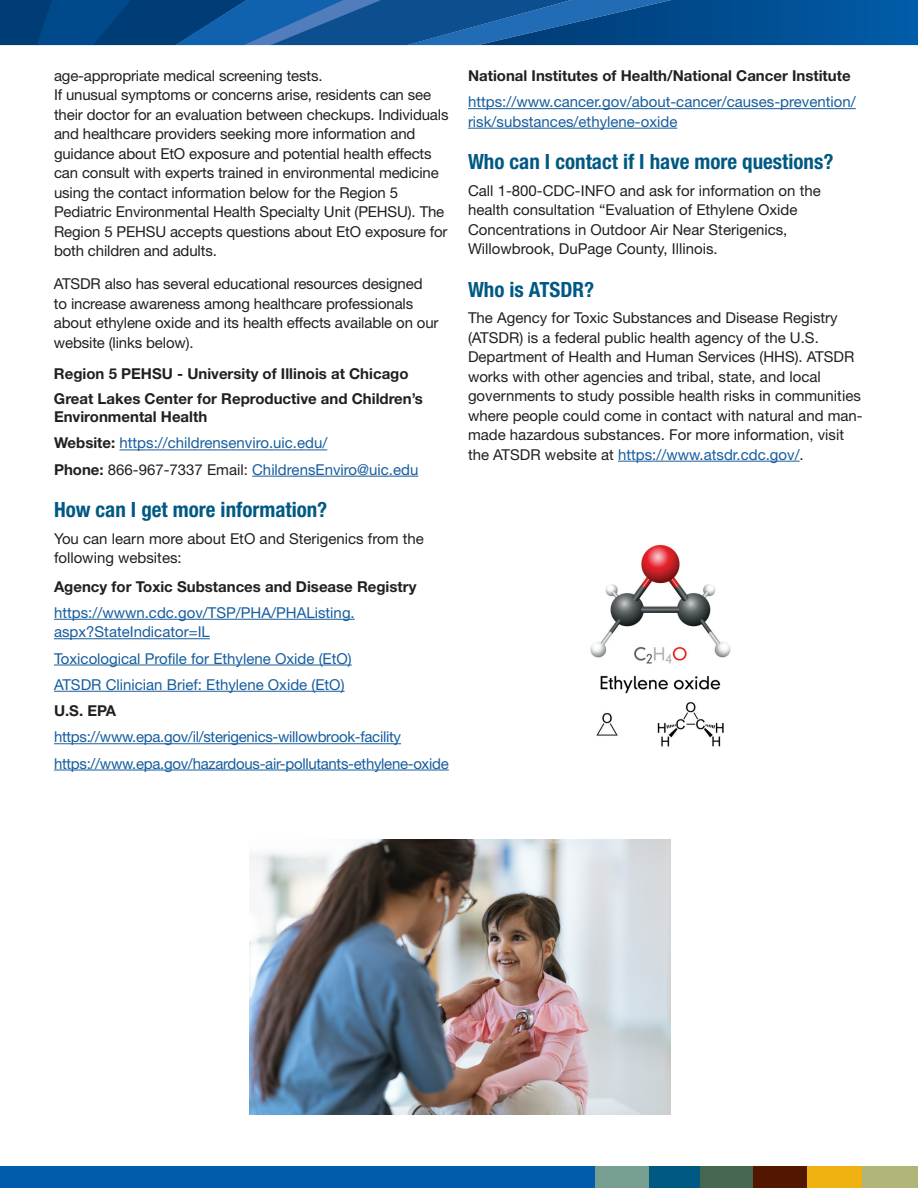
<style>
.page{position:relative;width:918px;height:1188px;background:#fff}
.page>*{position:absolute;margin:0;border:0;box-sizing:border-box;transform-origin:0 0}
.t1{font:700 condensed 21px "Helvetica Neue LT Std";color:#005983}
.t2{font:15px/19.5px "Helvetica Neue LT Std";letter-spacing:-.01em;color:#231f20}
.t3{font:15px/26.2px "Helvetica Neue LT Std";color:#175d9e}
.t4{font:700 15px/24.8px "Helvetica Neue LT Std";color:#231f20}
.t5{font:15px/26.2px "Helvetica Neue LT Std";letter-spacing:-.02em;color:#175d9e}
.s1{font-weight:700;color:#231f20}
.s2{color:#231f20}
.s3{color:#175d9e}
</style>
<div class="page">
<svg style="left:0;top:0;width:918px;height:45px;background:#0a5193"></svg>
<div style="left:0;top:1167px;width:597px;height:21px;background:#015dab"></div>
<div style="left:647px;top:1167px;width:54px;height:21px;background:#005983"></div>
<div style="left:700px;top:1167px;width:54px;height:21px;background:#476650"></div>
<div style="left:754px;top:1167px;width:53px;height:21px;background:#531600"></div>
<div style="left:807px;top:1167px;width:56px;height:21px;background:#efb211"></div>
<div style="left:863px;top:1167px;width:55px;height:21px;background:#b1b579"></div>
<div style="left:595px;top:1167px;width:53px;height:21px;background:#769e91"></div>
<hr style="left:120px;top:450px;width:207px;height:1px;background:#175d9e">
<hr style="left:252px;top:476px;width:166px;height:1px;background:#175d9e">
<hr style="left:54px;top:619px;width:301px;height:1px;background:#175d9e">
<hr style="left:54px;top:638px;width:156px;height:1px;background:#175d9e">
<hr style="left:54px;top:665px;width:298px;height:1px;background:#175d9e">
<hr style="left:54px;top:691px;width:291px;height:1px;background:#175d9e">
<hr style="left:54px;top:743px;width:347px;height:1px;background:#175d9e">
<hr style="left:54px;top:770px;width:395px;height:1px;background:#175d9e">
<hr style="left:468px;top:108px;width:388px;height:1px;background:#175d9e">
<hr style="left:468px;top:128px;width:209px;height:1px;background:#175d9e">
<hr style="left:618px;top:461px;width:182px;height:1px;background:#175d9e">
<img style="left:250px;top:839px;width:420px;height:275px">
<img style="left:590px;top:544px;width:141px;height:203px">
<p class="t2" style="left:54px;top:66px;width:396px">age-appropriate medical screening tests.<br>If unusual symptoms or concerns arise, residents can see their doctor for an evaluation between checkups. Individuals and healthcare providers seeking more information and guidance about EtO exposure and potential health effects can consult with experts trained in environmental medicine using the contact information below for the Region 5<br>Pediatric Environmental Health Specialty Unit (PEHSU). The Region 5 PEHSU accepts questions about EtO exposure for both children and adults.</p>
<p class="t2" style="left:54px;top:274px;width:386px">ATSDR also has several educational resources designed to increase awareness among healthcare professionals about ethylene oxide and its health effects available on our website (links below).</p>
<p class="t4" style="left:54px;top:361px;width:370px">Region 5 PEHSU - University of Illinois at Chicago<br>Great Lakes Center for Reproductive and Children’s</p>
<p class="t3" style="left:54px;top:403px;width:366px"><span class="s1">Environmental Health<br>Website:</span> https://childrensenviro.uic.edu/<br><span class="s1">Phone:</span> <span class="s2">866-967-7337 Email:</span> ChildrensEnviro@uic.edu</p>
<h1 class="t1" style="left:54px;top:497px;width:275px">How can I get more information?</h1>
<p class="t2" style="left:54px;top:528px;width:371px">You can learn more about EtO and Sterigenics from the following websites:</p>
<p class="t4" style="left:54px;top:573px;width:364px">Agency for Toxic Substances and Disease Registry</p>
<p class="t3" style="left:54px;top:602px;width:302px;line-height:19.5px">https://wwwn.cdc.gov/TSP/PHA/PHAListing. aspx?StateIndicator=IL</p>
<p class="t3" style="left:54px;top:645px;width:299px">Toxicological Profile for Ethylene Oxide (EtO)<br>ATSDR Clinician Brief: Ethylene Oxide (EtO)</p>
<p class="t4" style="left:54px;top:698px;width:64px">U.S. EPA</p>
<p class="t5" style="left:54px;top:724px;width:396px">https://www.epa.gov/il/sterigenics-willowbrook-facility https://www.epa.gov/hazardous-air-pollutants-ethylene-oxide</p>
<p class="t4" style="left:468px;top:63px;width:384px">National Institutes of Health/National Cancer Institute</p>
<p class="t3" style="left:468px;top:92px;width:389px;line-height:19.5px">https://www.cancer.gov/about-cancer/causes-prevention/ risk/substances/ethylene-oxide</p>
<h1 class="t1" style="left:468px;top:149px;width:367px">Who can I contact if I have more questions?</h1>
<p class="t2" style="left:468px;top:180px;width:354px">Call 1-800-CDC-INFO and ask for information on the health consultation “Evaluation of Ethylene Oxide Concentrations in Outdoor Air Near Sterigenics, Willowbrook, DuPage County, Illinois.</p>
<h1 class="t1" style="left:468px;top:277px;width:128px">Who is ATSDR?</h1>
<p class="t2" style="left:468px;top:308px;width:396px">The Agency for Toxic Substances and Disease Registry (ATSDR) is a federal public health agency of the U.S.<br>Department of Health and Human Services (HHS). ATSDR works with other agencies and tribal, state, and local governments to study possible health risks in communities where people could come in contact with natural and man&shy;made hazardous substances. For more information, visit the ATSDR website at <span class="s3">https://www.atsdr.cdc.gov/</span>.</p>
</div>
